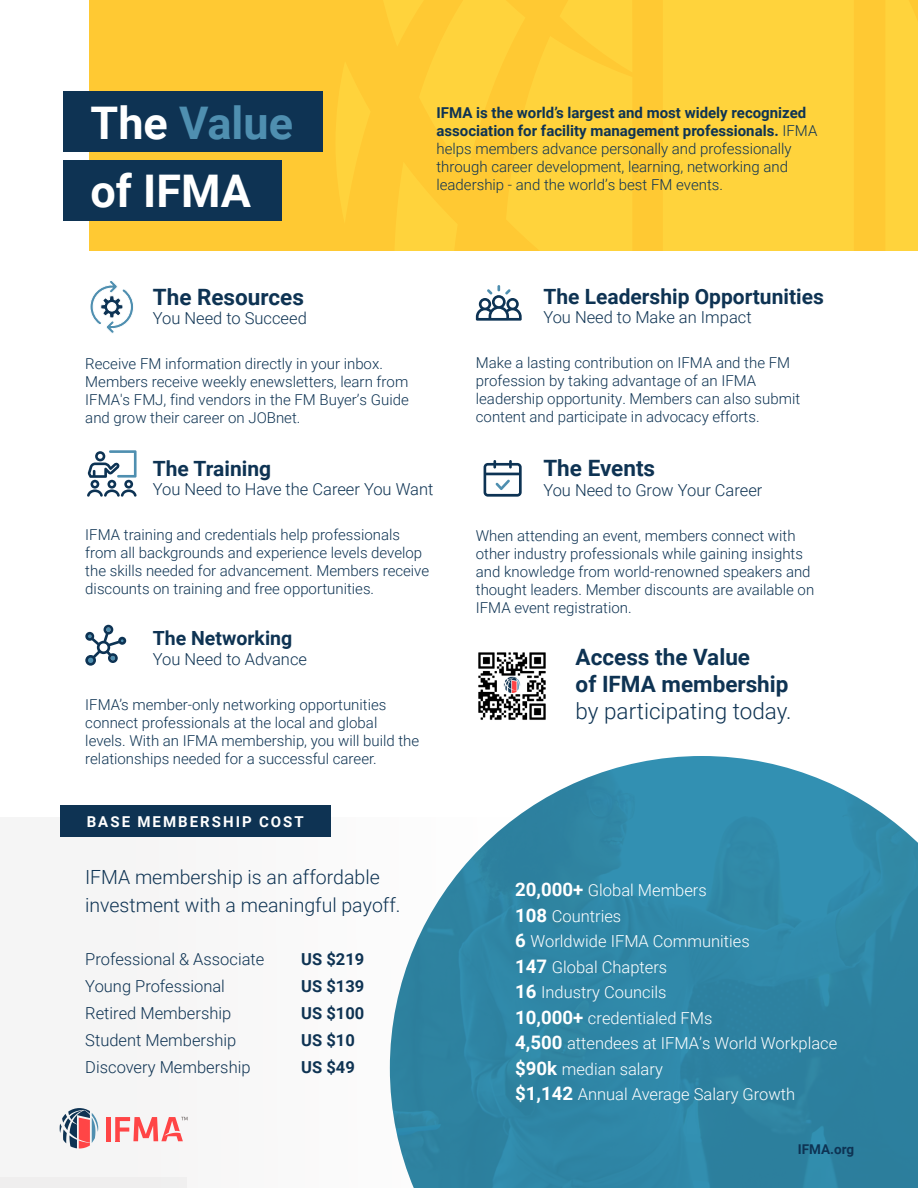
<style>
.page{position:relative;width:918px;height:1188px;background:#fff}
.page>*{position:absolute;margin:0;border:0;box-sizing:border-box;transform-origin:0 0}
.t1{font:700 45px "Roboto";color:#4f8fb0}
.t2{font:700 45px "Roboto";color:#fff}
.t3{font:700 22.5px/27px "Roboto";color:#0e3353}
.t4{font:700 21px "Roboto";color:#0e3353}
.t5{font:300 19.5px/27.9px "Roboto";color:#0e3353}
.t6{font:700 19.5px "Roboto";color:#0e3353}
.t7{font:300 16.5px "Roboto";color:#0e3353}
.t8{font:300 16.5px/25.5px "Roboto";color:#fff}
.t9{font:700 16.5px "Roboto";color:#0e3353}
.t10{font:300 15px/18px "Roboto";color:#0e3353}
.t11{font:700 15px "Roboto";letter-spacing:.135em;color:#fff}
.t12{font:700 13.5px "Roboto";color:#0e3353}
.s1{color:#fff}
.s2{font-weight:700}
.s3{font-weight:300}
.s4{font-weight:700;font-size:18.6px}
</style>
<div class="page">
<div style="left:89px;top:0;width:829px;height:251px;background:#ffd33c"></div>
<div style="left:0;top:817px;width:918px;height:371px;background:#f7f7f7"></div>
<img style="left:390px;top:756px;width:528px;height:432px">
<div style="left:64px;top:92px;width:259px;height:60px;background:#0e3353"></div>
<div style="left:64px;top:160px;width:218px;height:60px;background:#0e3353"></div>
<div style="left:60px;top:806px;width:270px;height:31px;background:#0e3353"></div>
<svg style="left:475px;top:285px;width:47px;height:212px"></svg>
<svg style="left:85px;top:625px;width:41px;height:41px"></svg>
<svg style="left:87px;top:450px;width:50px;height:47px"></svg>
<svg style="left:90px;top:281px;width:44px;height:52px"></svg>
<div style="left:106px;top:1117px;width:5px;height:24px;background:#ff4546"></div>
<svg style="left:60px;top:1108px;width:38px;height:41px"></svg>
<svg style="left:115px;top:1117px;width:73px;height:24px"></svg>
<div style="left:0;top:1177px;width:187px;height:11px;background:#efeeee"></div>
<img style="left:478px;top:652px;width:68px;height:68px">
<p class="t1" style="left:91px;top:91px;width:204px"><span class="s1">The</span> Value</p>
<p class="t2" style="left:91px;top:160px;width:162px">of IFMA</p>
<p class="t10" style="left:436px;top:103px;width:382px"><span class="s2">IFMA is the world’s largest and most widely recognized association for facility management professionals.</span> IFMA helps members advance personally and professionally through career development, learning, networking and leadership - and the world’s best FM events.</p>
<p class="t3" style="left:153px;top:282px;width:153px">The Resources</p>
<p class="t7" style="left:153px;top:307px;width:156px">You Need to Succeed</p>
<p class="t10" style="left:85px;top:355px;width:325px">Receive FM information directly in your inbox.<br>Members receive weekly enewsletters, learn from IFMA's FMJ, find vendors in the FM Buyer’s Guide and grow their career on JOBnet.</p>
<p class="t4" style="left:153px;top:454px;width:120px">The Training</p>
<p class="t7" style="left:153px;top:478px;width:282px">You Need to Have the Career You Want</p>
<p class="t10" style="left:85px;top:526px;width:345px">IFMA training and credentials help professionals from all backgrounds and experience levels develop the skills needed for advancement. Members receive discounts on training and free opportunities.</p>
<p class="t6" style="left:153px;top:624px;width:141px">The Networking</p>
<p class="t7" style="left:153px;top:647px;width:156px">You Need to Advance</p>
<p class="t10" style="left:85px;top:695px;width:335px">IFMA’s member-only networking opportunities connect professionals at the local and global levels. With an IFMA membership, you will build the relationships needed for a successful career.</p>
<p class="t11" style="left:87px;top:811px;width:219px">BASE MEMBERSHIP COST</p>
<p class="t5" style="left:85px;top:863px;width:317px">IFMA membership is an affordable investment with a meaningful payoff.</p>
<p class="t7" style="left:85px;top:948px;width:181px">Professional &amp; Associate</p>
<p class="t9" style="left:301px;top:948px;width:64px">US $219</p>
<p class="t7" style="left:85px;top:975px;width:141px">Young Professional</p>
<p class="t9" style="left:301px;top:975px;width:64px">US $139</p>
<p class="t7" style="left:85px;top:1002px;width:147px">Retired Membership</p>
<p class="t9" style="left:301px;top:1002px;width:64px">US $100</p>
<p class="t7" style="left:85px;top:1029px;width:153px">Student Membership</p>
<p class="t9" style="left:301px;top:1029px;width:55px">US $10</p>
<p class="t7" style="left:85px;top:1056px;width:167px">Discovery Membership</p>
<p class="t9" style="left:301px;top:1056px;width:55px">US $49</p>
<p class="t4" style="left:543px;top:281px;width:282px">The Leadership Opportunities</p>
<p class="t7" style="left:543px;top:306px;width:210px">You Need to Make an Impact</p>
<p class="t10" style="left:476px;top:353px;width:326px">Make a lasting contribution on IFMA and the FM profession by taking advantage of an IFMA leadership opportunity. Members can also submit content and participate in advocacy efforts.</p>
<p class="t3" style="left:543px;top:454px;width:113px">The Events</p>
<p class="t7" style="left:543px;top:479px;width:221px">You Need to Grow Your Career</p>
<p class="t10" style="left:476px;top:526px;width:340px">When attending an event, members connect with other industry professionals while gaining insights and knowledge from world-renowned speakers and thought leaders. Member discounts are available on IFMA event registration.</p>
<p class="t3" style="left:576px;top:643px;width:218px">Access the Value<br>of IFMA membership <span class="s3">by participating today.</span></p>
<p class="t8" style="left:515px;top:877px;width:324px"><span class="s4">20,000+</span> Global Members<br><span class="s4">108</span> Countries<br><span class="s4">6</span> Worldwide IFMA Communities<br><span class="s4">147</span> Global Chapters<br><span class="s4">16</span> Industry Councils<br><span class="s4">10,000+</span> credentialed FMs<br><span class="s4">4,500</span> attendees at IFMA’s World Workplace <span class="s4">$90k</span> median salary<br><span class="s4">$1,142</span> Annual Average Salary Growth</p>
<p class="t12" style="left:798px;top:1139px;width:58px">IFMA.org</p>
</div>
